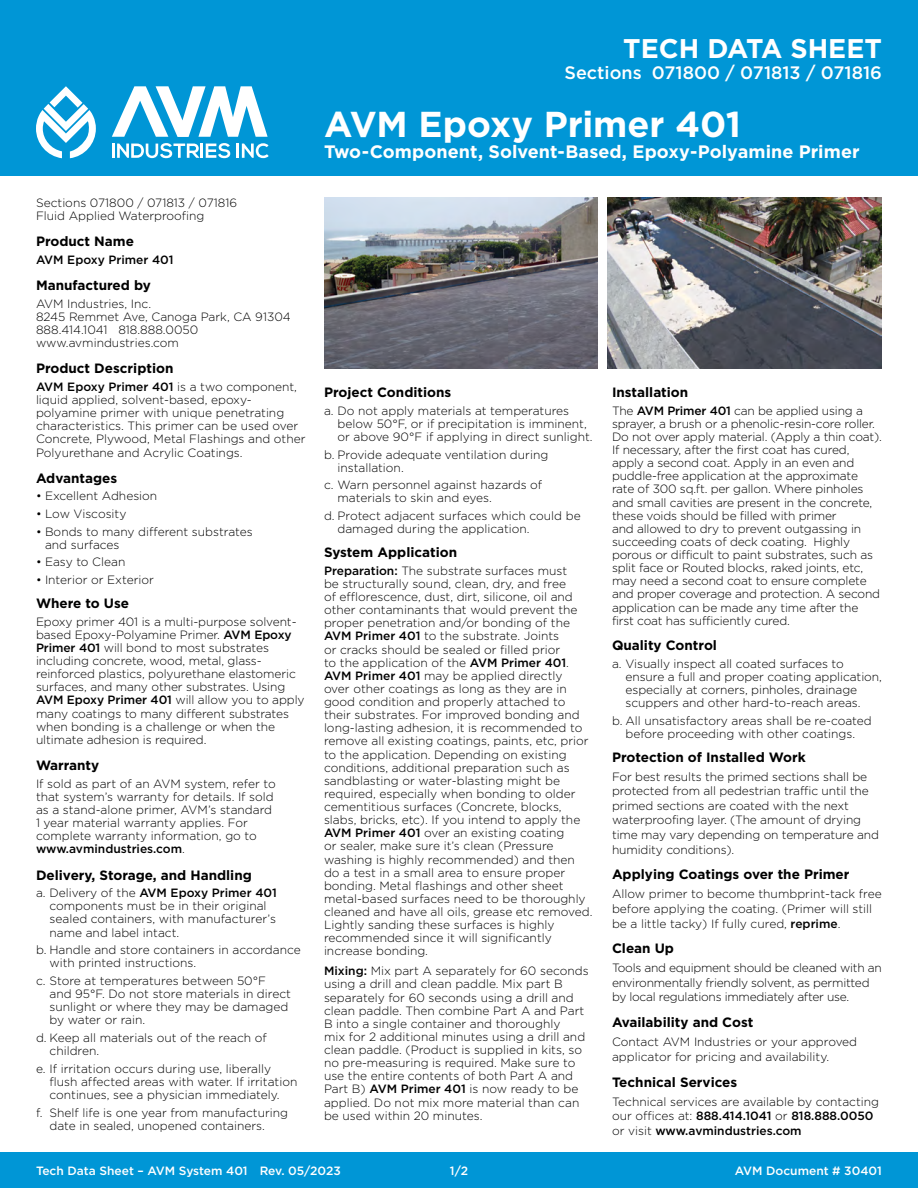
<style>
.page{position:relative;width:918px;height:1188px;background:#fff}
.page>*{position:absolute;margin:0;border:0;box-sizing:border-box;transform-origin:0 0}
.t1{font:700 36px "Gotham";letter-spacing:-.005em;color:#fff}
.t2{font:700 27px "Gotham";color:#fff}
.t3{font:700 18px "Gotham";letter-spacing:.005em;color:#fff}
.t4{font:500 18px "Gotham";color:#fff}
.Section{font:700 13.5px "Gotham";color:#000}
.Text{font:300 12px/13.2px "Gotham";color:#000}
.Text-2{font:300 12px/14.5px "Gotham";letter-spacing:-.02em;color:#000}
.t5{font:500 12px "Gotham";color:#fff}
.Text-3{font:500 12px "Gotham";color:#000}
.s1{font-weight:500}
</style>
<div class="page">
<div style="left:0;top:1152px;width:918px;height:36px;background:#0096d6"></div>
<img style="left:324px;top:197px;width:558px;height:171px">
<div style="left:598px;top:194px;width:10px;height:180px;background:#fff"></div>
<div style="left:0;top:0;width:918px;height:176px;background:#0096d6"></div>
<svg style="left:36px;top:86px;width:60px;height:72px"></svg>
<svg style="left:242px;top:143px;width:27px;height:15px"></svg>
<hr style="left:236px;top:144px;width:3px;height:14px;background:#fff">
<svg style="left:112px;top:143px;width:118px;height:15px"></svg>
<svg style="left:112px;top:86px;width:156px;height:51px"></svg>
<p class="Text" style="left:36px;top:196px;width:203px">Sections 071800 / 071813 / 071816<br>Fluid Applied Waterproofing</p>
<p class="Section" style="left:36px;top:232px;width:100px">Product Name</p>
<p class="Text-3" style="left:36px;top:252px;width:139px">AVM Epoxy Primer 401</p>
<p class="Section" style="left:36px;top:276px;width:116px">Manufactured by</p>
<p class="Text" style="left:36px;top:297px;width:256px">AVM Industries, Inc.<br>8245 Remmet Ave, Canoga Park, CA 91304<br>888.414.1041 818.888.0050 www.avmindustries.com</p>
<p class="Section" style="left:36px;top:360px;width:139px">Product Description</p>
<p class="Text" style="left:36px;top:380px;width:271px"><span class="s1">AVM Epoxy Primer 401</span> is a two component, liquid applied, solvent-based, epoxy&shy;polyamine primer with unique penetrating characteristics. This primer can be used over Concrete, Plywood, Metal Flashings and other Polyurethane and Acrylic Coatings.</p>
<p class="Section" style="left:36px;top:469px;width:83px">Advantages</p>
<p class="Text" style="left:36px;top:489px;width:123px">• Excellent Adhesion</p>
<p class="Text" style="left:36px;top:507px;width:92px">• Low Viscosity</p>
<p class="Text" style="left:45px;top:525px;width:209px;text-indent:-9px">• Bonds to many different substrates and surfaces</p>
<p class="Text" style="left:36px;top:555px;width:91px">• Easy to Clean</p>
<p class="Text" style="left:36px;top:573px;width:119px">• Interior or Exterior</p>
<p class="Section" style="left:36px;top:594px;width:95px">Where to Use</p>
<p class="Text" style="left:36px;top:615px;width:270px">Epoxy primer 401 is a multi-purpose solvent&shy;based Epoxy-Polyamine Primer. <span class="s1">AVM Epoxy Primer 401</span> will bond to most substrates including concrete, wood, metal, glass&shy;reinforced plastics, polyurethane elastomeric surfaces, and many other substrates. Using <span class="s1">AVM Epoxy Primer 401</span> will allow you to apply many coatings to many different substrates when bonding is a challenge or when the ultimate adhesion is required.</p>
<p class="Section" style="left:36px;top:756px;width:65px">Warranty</p>
<p class="Text" style="left:36px;top:777px;width:241px">If sold as part of an AVM system, refer to that system’s warranty for details. If sold as a stand-alone primer, AVM’s standard 1 year material warranty applies. For complete warranty information, go to <span class="s1">www.avmindustries.com</span>.</p>
<p class="Section" style="left:36px;top:866px;width:217px">Delivery, Storage, and Handling</p>
<p class="Text" style="left:50px;top:886px;width:229px;text-indent:-14px">a. Delivery of the <span class="s1">AVM Epoxy Primer 401 </span>components must be in their original sealed containers, with manufacturer’s name and label intact.</p>
<p class="Text" style="left:50px;top:943px;width:253px;text-indent:-14px">b. Handle and store containers in accordance with printed instructions.</p>
<p class="Text" style="left:50px;top:974px;width:243px;text-indent:-14px">c. Store at temperatures between 50°F and 95°F. Do not store materials in direct sunlight or where they may be damaged by water or rain.</p>
<p class="Text" style="left:50px;top:1031px;width:219px;text-indent:-14px">d. Keep all materials out of the reach of children.</p>
<p class="Text" style="left:50px;top:1062px;width:249px;text-indent:-14px">e. If irritation occurs during use, liberally flush affected areas with water. If irritation continues, see a physician immediately.</p>
<p class="Text" style="left:50px;top:1105px;width:240px;text-indent:-14px">f. Shelf life is one year from manufacturing date in sealed, unopened containers.</p>
<p class="t2" style="left:623px;top:30px;width:260px">TECH DATA SHEET</p>
<p class="t4" style="left:565px;top:61px;width:319px">Sections 071800 / 071813 / 071816</p>
<p class="t1" style="left:324px;top:100px;width:418px">AVM Epoxy Primer 401</p>
<p class="t3" style="left:324px;top:140px;width:537px">Two-Component, Solvent-Based, Epoxy-Polyamine Primer</p>
<p class="Section" style="left:324px;top:383px;width:129px">Project Conditions</p>
<p class="Text" style="left:338px;top:404px;width:257px;text-indent:-14px">a. Do not apply materials at temperatures below 50°F, or if precipitation is imminent, or above 90°F if applying in direct sunlight.</p>
<p class="Text" style="left:338px;top:447px;width:212px;text-indent:-14px">b. Provide adequate ventilation during installation.</p>
<p class="Text" style="left:338px;top:478px;width:206px;text-indent:-14px">c. Warn personnel against hazards of materials to skin and eyes.</p>
<p class="Text" style="left:338px;top:509px;width:245px;text-indent:-14px">d. Protect adjacent surfaces which could be damaged during the application.</p>
<p class="Section" style="left:324px;top:543px;width:135px">System Application</p>
<p class="Text" style="left:324px;top:564px;width:270px"><span class="s1">Preparation:</span> The substrate surfaces must<br>be structurally sound, clean, dry, and free<br>of efflorescence, dust, dirt, silicone, oil and other contaminants that would prevent the proper penetration and/or bonding of the <span class="s1">AVM Primer 401</span> to the substrate. Joints<br>or cracks should be sealed or filled prior<br>to the application of the <span class="s1">AVM Primer 401</span>.<br><span class="s1">AVM Primer 401</span> may be applied directly<br>over other coatings as long as they are in good condition and properly attached to their substrates. For improved bonding and long-lasting adhesion, it is recommended to remove all existing coatings, paints, etc, prior to the application. Depending on existing conditions, additional preparation such as sandblasting or water-blasting might be required, especially when bonding to older cementitious surfaces (Concrete, blocks, slabs, bricks, etc). If you intend to apply the <span class="s1">AVM Primer 401</span> over an existing coating<br>or sealer, make sure it’s clean (Pressure washing is highly recommended) and then do a test in a small area to ensure proper bonding. Metal flashings and other sheet metal-based surfaces need to be thoroughly cleaned and have all oils, grease etc removed.<br>Lightly sanding these surfaces is highly recommended since it will significantly increase bonding.</p>
<p class="Text" style="left:324px;top:964px;width:266px"><span class="s1">Mixing:</span> Mix part A separately for 60 seconds using a drill and clean paddle. Mix part B separately for 60 seconds using a drill and clean paddle. Then combine Part A and Part B into a single container and thoroughly<br>mix for 2 additional minutes using a drill and clean paddle. (Product is supplied in kits, so no pre-measuring is required. Make sure to use the entire contents of both Part A and Part B) <span class="s1">AVM Primer 401</span> is now ready to be applied. Do not mix more material than can be used within 20 minutes.</p>
<p class="Section" style="left:612px;top:383px;width:78px">Installation</p>
<p class="Text" style="left:612px;top:404px;width:271px">The <span class="s1">AVM Primer 401</span> can be applied using a sprayer, a brush or a phenolic-resin-core roller.<br>Do not over apply material. (Apply a thin coat).<br>If necessary, after the first coat has cured, apply a second coat. Apply in an even and puddle-free application at the approximate rate of 300 sq.ft. per gallon. Where pinholes and small cavities are present in the concrete, these voids should be filled with primer<br>and allowed to dry to prevent outgassing in succeeding coats of deck coating. Highly porous or difficult to paint substrates, such as split face or Routed blocks, raked joints, etc, may need a second coat to ensure complete and proper coverage and protection. A second application can be made any time after the first coat has sufficiently cured.</p>
<p class="Section" style="left:612px;top:637px;width:107px">Quality Control</p>
<p class="Text" style="left:626px;top:657px;width:258px;text-indent:-14px">a. Visually inspect all coated surfaces to ensure a full and proper coating application, especially at corners, pinholes, drainage scuppers and other hard-to-reach areas.</p>
<p class="Text" style="left:612px;top:714px;width:261px;text-align:center">b. All unsatisfactory areas shall be re-coated before proceeding with other coatings.</p>
<p class="Section" style="left:612px;top:748px;width:195px">Protection of Installed Work</p>
<p class="Text" style="left:612px;top:769px;width:268px;line-height:14.5px">For best results the primed sections shall be protected from all pedestrian traffic until the primed sections are coated with the next waterproofing layer. (The amount of drying time may vary depending on temperature and humidity conditions).</p>
<p class="Section" style="left:612px;top:866px;width:239px">Applying Coatings over the Primer</p>
<p class="Text" style="left:612px;top:887px;width:271px;line-height:14.5px">Allow primer to become thumbprint-tack free before applying the coating. (Primer will still be a little tacky) If fully cured, <span class="s1">reprime</span>.</p>
<p class="Section" style="left:612px;top:940px;width:64px">Clean Up</p>
<p class="Text-2" style="left:612px;top:961px;width:271px">Tools and equipment should be cleaned with an environmentally friendly solvent, as permitted by local regulations immediately after use.</p>
<p class="Section" style="left:612px;top:1014px;width:143px">Availability and Cost</p>
<p class="Text" style="left:612px;top:1034px;width:247px;line-height:14.5px">Contact AVM Industries or your approved applicator for pricing and availability.</p>
<p class="Section" style="left:612px;top:1073px;width:127px">Technical Services</p>
<p class="Text" style="left:612px;top:1094px;width:269px;line-height:14.5px">Technical services are available by contacting our offices at: <span class="s1">888.414.1041</span> or <span class="s1">818.888.0050 </span>or visit <span class="s1">www.avmindustries.com</span></p>
<p class="t5" style="left:36px;top:1163px;width:306px">Tech Data Sheet – AVM System 401 Rev. 05/2023</p>
<p class="t5" style="left:450px;top:1163px;width:20px">1/2</p>
<p class="t5" style="left:735px;top:1163px;width:149px">AVM Document # 30401</p>
</div>
